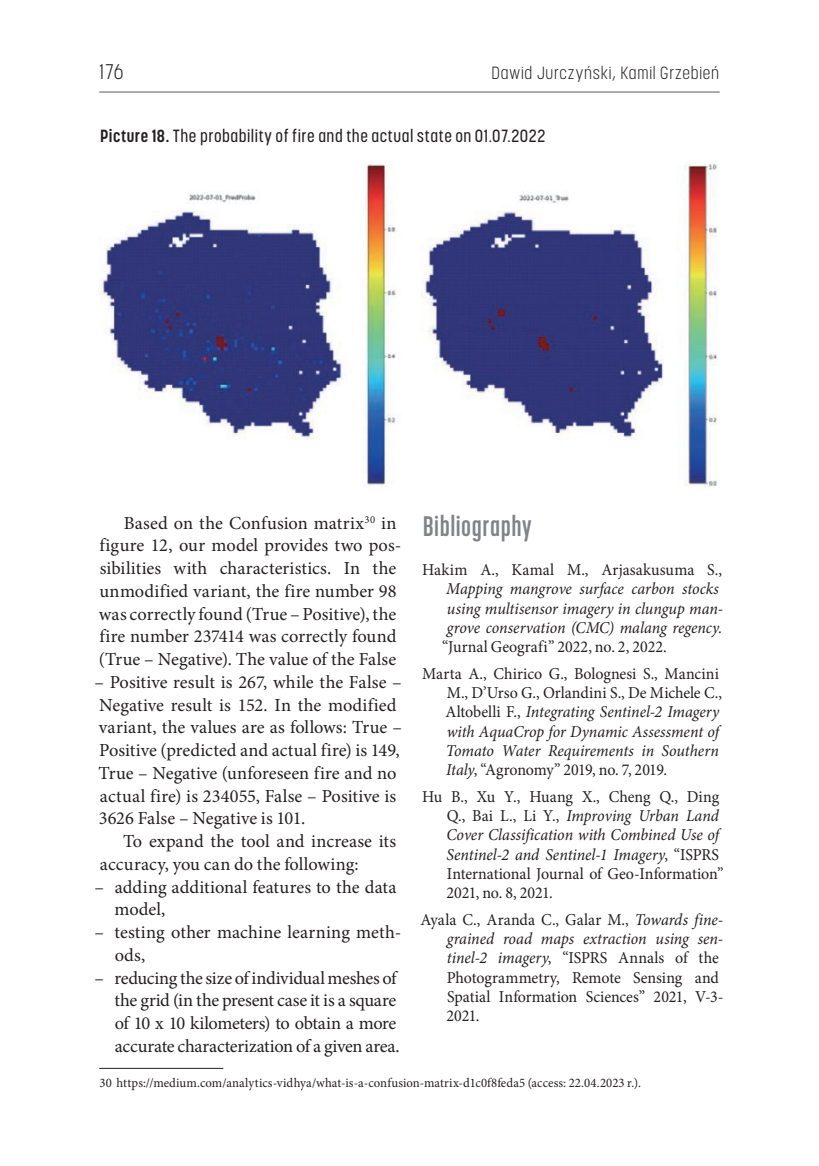
<style>
.page{position:relative;width:819px;height:1166px;background:#fff}
.page>*{position:absolute;margin:0;border:0;box-sizing:border-box;transform-origin:0 0}
.t1{font:700 28px "Korolev Compressed";letter-spacing:.02em;color:#808285}
.t2{font:300 21px "Korolev Condensed";color:#231f20}
.t3{font:18.38px/22.8px "Minion Pro";color:#231f20}
.t4{font:500 17.5px "Korolev Condensed";letter-spacing:.03em;color:#231f20}
.t5{font:300 17.5px "Korolev Condensed";letter-spacing:.04em;color:#231f20}
.t6{font:16.62px/19.2px "Minion Pro";color:#231f20;scale:.96 1}
.t7{font:italic 16.62px/19.2px "Minion Pro";letter-spacing:-.005em;color:#231f20;scale:.96 1}
.t8{font:13.12px "Minion Pro";letter-spacing:.01em;color:#231f20}
.s1{font-weight:700}
.s2{font-style:normal}
.s3{font-style:italic}
</style>
<div class="page">
<hr style="left:99px;top:91px;width:620px;height:2px;background:#808285">
<img style="left:99px;top:164px;width:619px;height:324px">
<hr style="left:99px;top:1068px;width:124px;height:1px;background:#231f20">
<p class="t2" style="left:100px;top:59px;width:26px">176</p>
<p class="t5" style="left:491px;top:63px;width:229px">Dawid Jurczyński, Kamil Grzebień</p>
<p class="t4" style="left:100px;top:125px;width:447px"><span class="s1">Picture 18.</span> The probability of fire and the actual state on 01.07.2022</p>
<p class="t3" style="left:99px;top:511px;width:304px;text-indent:25px">Based on the Confusion matrix<sup>30</sup> in figure 12, our model provides two pos&shy;sibilities with characteristics. In the unmodified variant, the fire number 98 was correctly found (True – Positive), the fire number 237414 was correctly found (True – Negative). The value of the False</p>
<p class="t3" style="left:94px;top:671px;width:309px">– Positive result is 267, while the False – Negative result is 152. In the modified variant, the values are as follows: True – Positive (predicted and actual fire) is 149, True – Negative (unforeseen fire and no actual fire) is 234055, False – Positive is 3626 False – Negative is 101.</p>
<p class="t3" style="left:100px;top:830px;width:297px;text-indent:23px">To expand the tool and increase its accuracy, you can do the following:</p>
<p class="t3" style="left:114px;top:875px;width:283px;text-indent:-20px">– adding additional features to the data model,</p>
<p class="t3" style="left:115px;top:921px;width:288px;text-indent:-20px">– testing other machine learning meth&shy;ods,</p>
<p class="t3" style="left:114px;top:966px;width:287px;text-indent:-20px">– reducing the size of individual meshes of the grid (in the present case it is a square of 10 x 10 kilometers) to obtain a more accurate characterization of a given area.</p>
<h1 class="t1" style="left:423px;top:510px;width:110px">Bibliography</h1>
<p class="t6" style="left:422px;top:560px;width:314px">Hakim A., Kamal M., Arjasakusuma S.,</p>
<p class="t7" style="left:442px;top:579px;width:294px">Mapping mangrove surface carbon stocks using multisensor imagery in clungup man&shy;grove conservation (CMC) malang regency<span class="s2">. “Jurnal Geografi” 2022, no. 2, 2022.</span></p>
<p class="t6" style="left:445px;top:664px;width:290px;text-indent:-23px">Marta A., Chirico G., Bolognesi S., Mancini M., D’Urso G., Orlandini S., De Michele C., Altobelli F., <span class="s3">Integrating Sentinel-2 Imagery with AquaCrop for Dynamic Assessment of Tomato Water Requirements in Southern Italy</span>, “Agronomy” 2019, no. 7, 2019.</p>
<p class="t6" style="left:446px;top:787px;width:290px;text-indent:-24px">Hu B., Xu Y., Huang X., Cheng Q., Ding Q., Bai L., Li Y., <span class="s3">Improving Urban Land Cover Classification with Combined Use of Sentinel-2 and Sentinel-1 Imagery</span>, “ISPRS International Journal of Geo-Information” 2021, no. 8, 2021.</p>
<p class="t6" style="left:446px;top:910px;width:290px;text-indent:-26px">Ayala C., Aranda C., Galar M., <span class="s3">Towards fine&shy;grained road maps extraction using sen&shy;tinel-2 imagery</span>, “ISPRS Annals of the Photogrammetry, Remote Sensing and Spatial Information Sciences” 2021, V-3- 2021.</p>
<p class="t8" style="left:99px;top:1073px;width:543px">30 https://medium.com/analytics-vidhya/what-is-a-confusion-matrix-d1c0f8feda5 (access: 22.04.2023 r.).</p>
</div>
